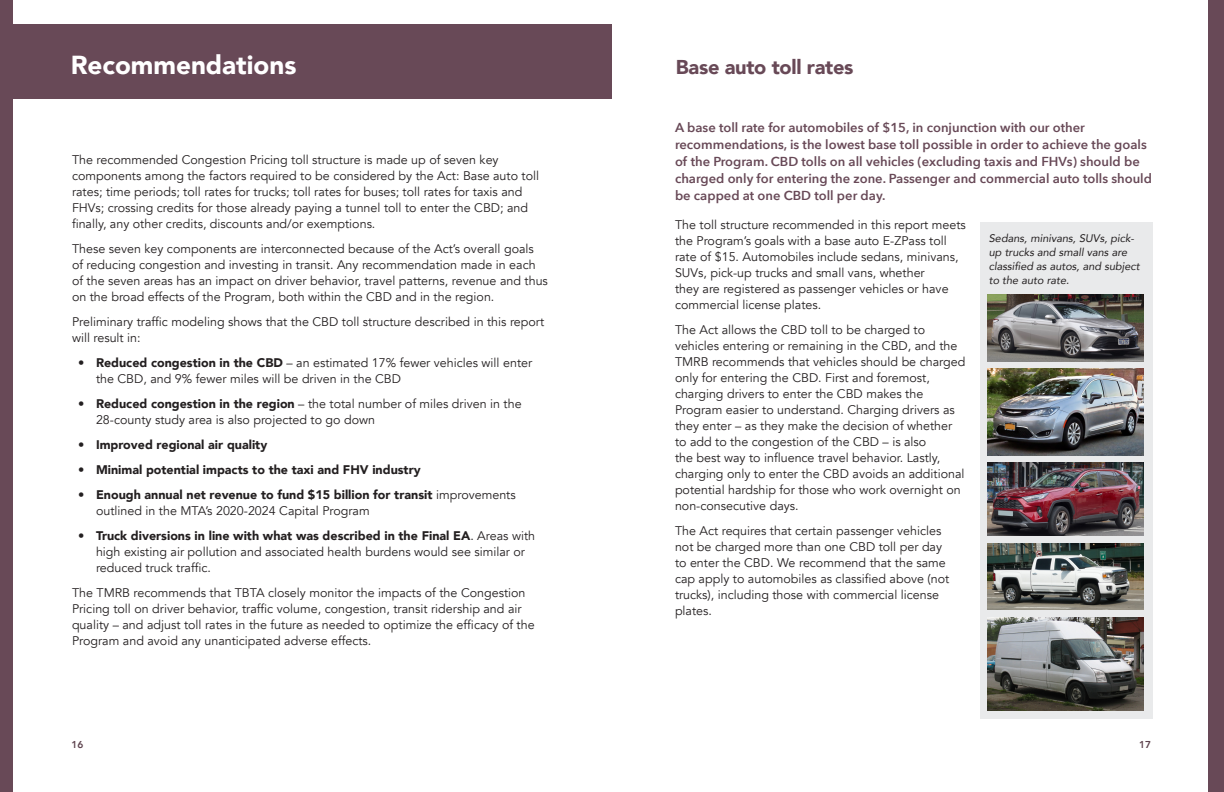
<style>
.page{position:relative;width:1224px;height:792px;background:#fff}
.page>*{position:absolute;margin:0;border:0;box-sizing:border-box;transform-origin:0 0}
.Big_header_white{font:900 26px "Avenir";color:#fff}
.Small_header{font:900 20px "Avenir";letter-spacing:-.015em;color:#684957}
.Chart_header2{font:600 13px/17px "Avenir Next";color:#684957}
.copy{font:12.5px/16px "Avenir";color:#231f20}
.t1{font:900 12.5px "Avenir";color:#231f20}
.caption{font:italic 11px/14px "Avenir";color:#231f20}
.t2{font:800 10px "Avenir";color:#5d424d}
.s1{font-weight:900}
.s2{font-weight:400}
</style>
<div class="page">
<div style="left:0;top:0;width:13px;height:792px;background:#684957"></div>
<div style="left:1209px;top:0;width:15px;height:792px;background:#684957"></div>
<div style="left:0;top:24px;width:612px;height:75px;background:#684957"></div>
<div style="left:980px;top:222px;width:173px;height:497px;background:#e9eaeb"></div>
<img style="left:988px;top:543px;width:156px;height:67px">
<img style="left:988px;top:295px;width:156px;height:66px">
<img style="left:988px;top:369px;width:156px;height:86px">
<img style="left:988px;top:463px;width:156px;height:73px">
<img style="left:988px;top:617px;width:156px;height:93px">
<p class="Big_header_white" style="left:71px;top:43px;width:227px">Recommendations</p>
<p class="copy" style="left:72px;top:152px;width:469px">The recommended Congestion Pricing toll structure is made up of seven key components among the factors required to be considered by the Act: Base auto toll rates; time periods; toll rates for trucks; toll rates for buses; toll rates for taxis and FHVs; crossing credits for those already paying a tunnel toll to enter the CBD; and finally, any other credits, discounts and/or exemptions.</p>
<p class="copy" style="left:72px;top:241px;width:477px">These seven key components are interconnected because of the Act’s overall goals of reducing congestion and investing in transit. Any recommendation made in each of the seven areas has an impact on driver behavior, travel patterns, revenue and thus on the broad effects of the Program, both within the CBD and in the region.</p>
<p class="copy" style="left:72px;top:314px;width:474px">Preliminary traffic modeling shows that the CBD toll structure described in this report will result in:</p>
<p class="copy" style="left:96px;top:355px;width:438px;text-indent:-18px">• <span class="s1">Reduced congestion in the CBD</span> – an estimated 17% fewer vehicles will enter the CBD, and 9% fewer miles will be driven in the CBD</p>
<p class="copy" style="left:96px;top:396px;width:427px;text-indent:-18px">• <span class="s1">Reduced congestion in the region</span> – the total number of miles driven in the<br>28-county study area is also projected to go down</p>
<p class="t1" style="left:78px;top:434px;width:191px"><span class="s2">•</span> Improved regional air quality</p>
<p class="t1" style="left:78px;top:459px;width:344px"><span class="s2">•</span> Minimal potential impacts to the taxi and FHV industry</p>
<p class="copy" style="left:96px;top:487px;width:421px;text-indent:-18px">• <span class="s1">Enough annual net revenue to fund $15 billion for transit</span> improvements outlined in the MTA’s 2020-2024 Capital Program</p>
<p class="copy" style="left:96px;top:528px;width:441px;text-indent:-18px">• <span class="s1">Truck diversions in line with what was described in the Final EA</span>. Areas with high existing air pollution and associated health burdens would see similar or reduced truck traffic.</p>
<p class="copy" style="left:72px;top:585px;width:464px">The TMRB recommends that TBTA closely monitor the impacts of the Congestion Pricing toll on driver behavior, traffic volume, congestion, transit ridership and air quality – and adjust toll rates in the future as needed to optimize the efficacy of the Program and avoid any unanticipated adverse effects.</p>
<p class="Small_header" style="left:676px;top:50px;width:179px">Base auto toll rates</p>
<p class="Chart_header2" style="left:675px;top:118px;width:479px">A base toll rate for automobiles of $15, in conjunction with our other recommendations, is the lowest base toll possible in order to achieve the goals of the Program. CBD tolls on all vehicles (excluding taxis and FHVs) should be charged only for entering the zone. Passenger and commercial auto tolls should be capped at one CBD toll per day.</p>
<p class="copy" style="left:675px;top:217px;width:292px">The toll structure recommended in this report meets the Program’s goals with a base auto E-ZPass toll rate of $15. Automobiles include sedans, minivans, SUVs, pick-up trucks and small vans, whether<br>they are registered as passenger vehicles or have commercial license plates.</p>
<p class="copy" style="left:675px;top:322px;width:292px">The Act allows the CBD toll to be charged to vehicles entering or remaining in the CBD, and the TMRB recommends that vehicles should be charged only for entering the CBD. First and foremost, charging drivers to enter the CBD makes the Program easier to understand. Charging drivers as they enter – as they make the decision of whether to add to the congestion of the CBD – is also<br>the best way to influence travel behavior. Lastly, charging only to enter the CBD avoids an additional potential hardship for those who work overnight on non-consecutive days.</p>
<p class="copy" style="left:675px;top:523px;width:276px">The Act requires that certain passenger vehicles not be charged more than one CBD toll per day to enter the CBD. We recommend that the same cap apply to automobiles as classified above (not trucks), including those with commercial license plates.</p>
<p class="caption" style="left:989px;top:231px;width:153px">Sedans, minivans, SUVs, pick&shy;up trucks and small vans are classified as autos, and subject to the auto rate.</p>
<p class="t2" style="left:72px;top:737px;width:13px">16</p>
<p class="t2" style="left:1139px;top:737px;width:13px">17</p>
</div>
